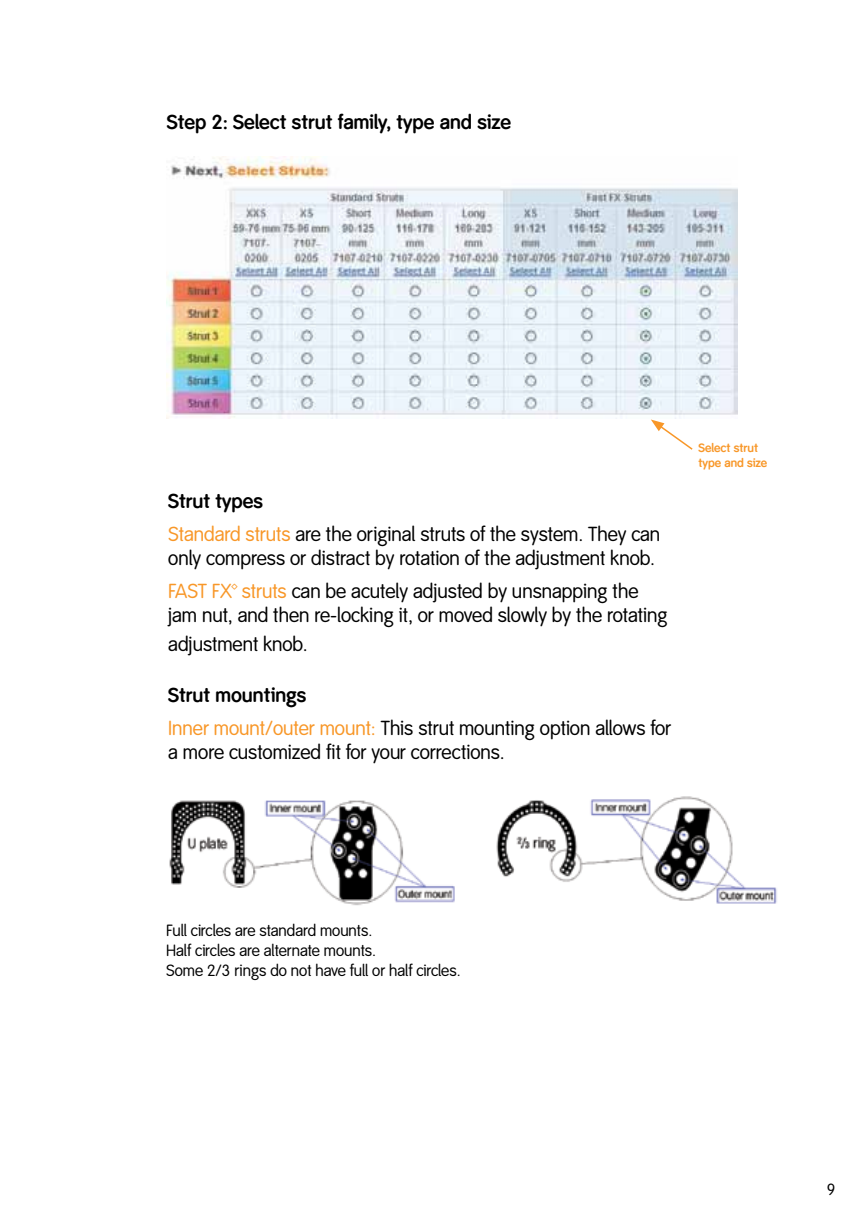
<style>
.page{position:relative;width:864px;height:1224px;background:#fff}
.page>*{position:absolute;margin:0;border:0;box-sizing:border-box;transform-origin:0 0}
.t1{font:20px/33px "Smith&Nephew";color:#000}
.t2{font:700 20px "Smith&Nephew";color:#000}
.t3{font:16px/20px "Smith&Nephew";color:#000}
.t4{font:700 12px/16px "Smith&Nephew";color:#f89728}
.s1{font-weight:700}
.s2{color:#f89728}
</style>
<div class="page">
<img style="left:166px;top:157px;width:571px;height:262px">
<img style="left:169px;top:796px;width:608px;height:110px">
<svg style="left:651px;top:420px;width:42px;height:30px"></svg>
<p class="t2" style="left:167px;top:110px;width:346px">Step 2: Select strut family, type and size</p>
<p class="t1" style="left:168px;top:486px;width:494px"><span class="s1">Strut types<br></span><span class="s2">Standard struts</span> are the original struts of the system. They can</p>
<p class="t1" style="left:168px;top:543px;width:488px">only compress or distract by rotation of the adjustment knob.<br><span class="s2">FAST FX™ struts</span> can be acutely adjusted by unsnapping the</p>
<p class="t1" style="left:168px;top:602px;width:501px;line-height:28.8px">jam nut, and then re-locking it, or moved slowly by the rotating adjustment knob.</p>
<p class="t1" style="left:168px;top:679px;width:505px"><span class="s1">Strut mountings<br></span><span class="s2">Inner mount/outer mount:</span> This strut mounting option allows for</p>
<p class="t1" style="left:168px;top:736px;width:338px">a more customized fit for your corrections.</p>
<p class="t4" style="left:698px;top:440px;width:70px">Select strut type and size</p>
<p class="t3" style="left:166px;top:921px;width:296px">Full circles are standard mounts.<br>Half circles are alternate mounts.<br>Some 2/3 rings do not have full or half circles.</p>
<p class="t3" style="left:827px;top:1180px;width:10px">9</p>
</div>
